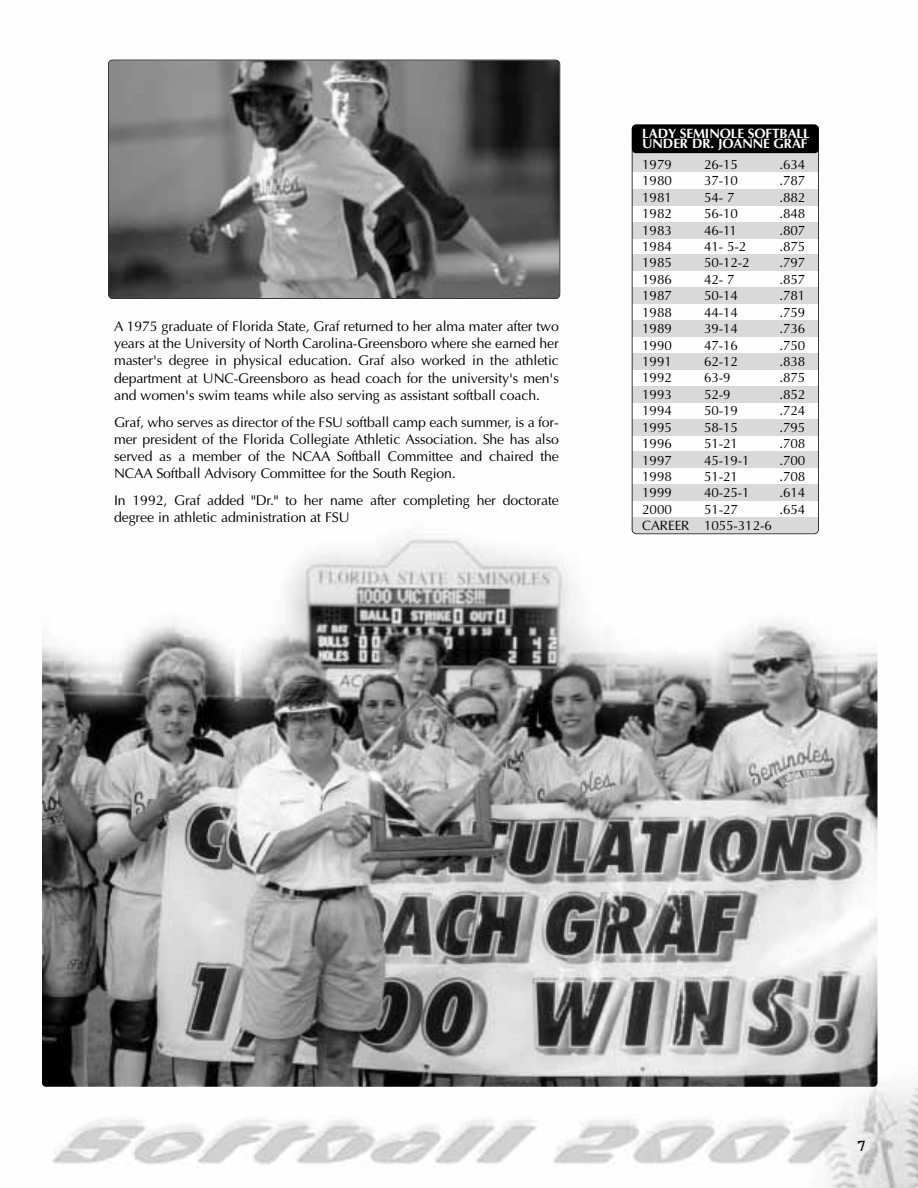
<style>
.page{position:relative;width:918px;height:1188px;background:#fff}
.page>*{position:absolute;margin:0;border:0;box-sizing:border-box;transform-origin:0 0}
.t1{font:18px "Crud Font";color:#000}
.t2{font:14.1px/17.1px "Optima";letter-spacing:-.01em;color:#000;text-align:justify}
.t3{font:13.5px "Optima";letter-spacing:-.01em;color:#000}
.t4{font:700 13.5px/10.5px "Optima";letter-spacing:-.01em;color:#fff}
</style>
<div class="page">
<img style="left:42px;top:59px;width:876px;height:1128px">
<img style="left:109px;top:60px;width:451px;height:238px;border-radius:4px">
<div style="left:108px;top:60px;width:452px;height:239px;border:2px solid #000;border-radius:5px"></div>
<img style="left:42px;top:509px;width:836px;height:578px;border-radius:4px">
<div style="left:632px;top:140px;width:187px;height:32px;background:#d9d9d9"></div>
<div style="left:632px;top:125px;width:187px;height:28px;background:#000;border-radius:4px"></div>
<div style="left:632px;top:189px;width:187px;height:17px;background:#d9d9d9"></div>
<div style="left:632px;top:222px;width:187px;height:17px;background:#d9d9d9"></div>
<div style="left:632px;top:254px;width:187px;height:17px;background:#d9d9d9"></div>
<div style="left:632px;top:287px;width:187px;height:17px;background:#d9d9d9"></div>
<div style="left:632px;top:320px;width:187px;height:17px;background:#d9d9d9"></div>
<div style="left:632px;top:353px;width:187px;height:17px;background:#d9d9d9"></div>
<div style="left:632px;top:386px;width:187px;height:16px;background:#d9d9d9"></div>
<div style="left:632px;top:419px;width:187px;height:16px;background:#d9d9d9"></div>
<div style="left:632px;top:451px;width:187px;height:17px;background:#d9d9d9"></div>
<div style="left:632px;top:484px;width:187px;height:17px;background:#d9d9d9"></div>
<div style="left:632px;top:518px;width:186px;height:16px;background:#d9d9d9;border-radius:4px"></div>
<div style="left:632px;top:124px;width:187px;height:410px;border:2px solid #000;border-radius:5px"></div>
<p class="t2" style="left:114px;top:319px;width:446px">A 1975 graduate of Florida State, Graf returned to her alma mater after two years at the University of North Carolina-Greensboro where she earned her master's degree in physical education. Graf also worked in the athletic department at UNC-Greensboro as head coach for the university's men's and women's swim teams while also serving as assistant softball coach.</p>
<p class="t2" style="left:114px;top:415px;width:446px">Graf, who serves as director of the FSU softball camp each summer, is a for&shy;mer president of the Florida Collegiate Athletic Association. She has also served as a member of the NCAA Softball Committee and chaired the NCAA Softball Advisory Committee for the South Region.</p>
<p class="t2" style="left:114px;top:493px;width:446px">In 1992, Graf added "Dr." to her name after completing her doctorate degree in athletic administration at FSU</p>
<p class="t4" style="left:642px;top:129px;width:169px">LADY SEMINOLE SOFTBALL<br>UNDER DR. JOANNE GRAF</p>
<p class="t3" style="left:642px;top:159px;width:31px">1979</p>
<p class="t3" style="left:704px;top:159px;width:35px">26-15</p>
<p class="t3" style="left:779px;top:159px;width:27px">.634</p>
<p class="t3" style="left:642px;top:175px;width:31px">1980</p>
<p class="t3" style="left:704px;top:175px;width:35px">37-10</p>
<p class="t3" style="left:779px;top:175px;width:27px">.787</p>
<p class="t3" style="left:642px;top:192px;width:31px">1981</p>
<p class="t3" style="left:704px;top:192px;width:32px">54- 7</p>
<p class="t3" style="left:779px;top:192px;width:27px">.882</p>
<p class="t3" style="left:642px;top:208px;width:31px">1982</p>
<p class="t3" style="left:704px;top:208px;width:35px">56-10</p>
<p class="t3" style="left:779px;top:208px;width:27px">.848</p>
<p class="t3" style="left:642px;top:224px;width:31px">1983</p>
<p class="t3" style="left:704px;top:224px;width:34px">46-11</p>
<p class="t3" style="left:779px;top:224px;width:27px">.807</p>
<p class="t3" style="left:642px;top:241px;width:31px">1984</p>
<p class="t3" style="left:704px;top:241px;width:44px">41- 5-2</p>
<p class="t3" style="left:779px;top:241px;width:27px">.875</p>
<p class="t3" style="left:642px;top:257px;width:31px">1985</p>
<p class="t3" style="left:704px;top:257px;width:47px">50-12-2</p>
<p class="t3" style="left:779px;top:257px;width:27px">.797</p>
<p class="t3" style="left:642px;top:274px;width:31px">1986</p>
<p class="t3" style="left:704px;top:274px;width:32px">42- 7</p>
<p class="t3" style="left:779px;top:274px;width:27px">.857</p>
<p class="t3" style="left:642px;top:290px;width:31px">1987</p>
<p class="t3" style="left:704px;top:290px;width:35px">50-14</p>
<p class="t3" style="left:779px;top:290px;width:27px">.781</p>
<p class="t3" style="left:642px;top:307px;width:31px">1988</p>
<p class="t3" style="left:704px;top:307px;width:35px">44-14</p>
<p class="t3" style="left:779px;top:307px;width:27px">.759</p>
<p class="t3" style="left:642px;top:323px;width:31px">1989</p>
<p class="t3" style="left:704px;top:323px;width:35px">39-14</p>
<p class="t3" style="left:779px;top:323px;width:27px">.736</p>
<p class="t3" style="left:642px;top:339px;width:31px">1990</p>
<p class="t3" style="left:704px;top:339px;width:35px">47-16</p>
<p class="t3" style="left:779px;top:339px;width:27px">.750</p>
<p class="t3" style="left:642px;top:356px;width:31px">1991</p>
<p class="t3" style="left:704px;top:356px;width:35px">62-12</p>
<p class="t3" style="left:779px;top:356px;width:27px">.838</p>
<p class="t3" style="left:642px;top:372px;width:31px">1992</p>
<p class="t3" style="left:704px;top:372px;width:28px">63-9</p>
<p class="t3" style="left:779px;top:372px;width:27px">.875</p>
<p class="t3" style="left:642px;top:389px;width:31px">1993</p>
<p class="t3" style="left:704px;top:389px;width:28px">52-9</p>
<p class="t3" style="left:779px;top:389px;width:27px">.852</p>
<p class="t3" style="left:642px;top:405px;width:31px">1994</p>
<p class="t3" style="left:704px;top:405px;width:35px">50-19</p>
<p class="t3" style="left:779px;top:405px;width:27px">.724</p>
<p class="t3" style="left:642px;top:422px;width:31px">1995</p>
<p class="t3" style="left:704px;top:422px;width:35px">58-15</p>
<p class="t3" style="left:779px;top:422px;width:27px">.795</p>
<p class="t3" style="left:642px;top:438px;width:31px">1996</p>
<p class="t3" style="left:704px;top:438px;width:35px">51-21</p>
<p class="t3" style="left:779px;top:438px;width:27px">.708</p>
<p class="t3" style="left:642px;top:454px;width:31px">1997</p>
<p class="t3" style="left:704px;top:454px;width:47px">45-19-1</p>
<p class="t3" style="left:779px;top:454px;width:27px">.700</p>
<p class="t3" style="left:642px;top:471px;width:31px">1998</p>
<p class="t3" style="left:704px;top:471px;width:35px">51-21</p>
<p class="t3" style="left:779px;top:471px;width:27px">.708</p>
<p class="t3" style="left:642px;top:487px;width:31px">1999</p>
<p class="t3" style="left:704px;top:487px;width:47px">40-25-1</p>
<p class="t3" style="left:779px;top:487px;width:27px">.614</p>
<p class="t3" style="left:642px;top:504px;width:31px">2000</p>
<p class="t3" style="left:704px;top:504px;width:35px">51-27</p>
<p class="t3" style="left:779px;top:504px;width:27px">.654</p>
<p class="t3" style="left:642px;top:520px;width:131px">CAREER 1055-312-6</p>
<p class="t1" style="left:858px;top:1140px;width:8px">7</p>
</div>
